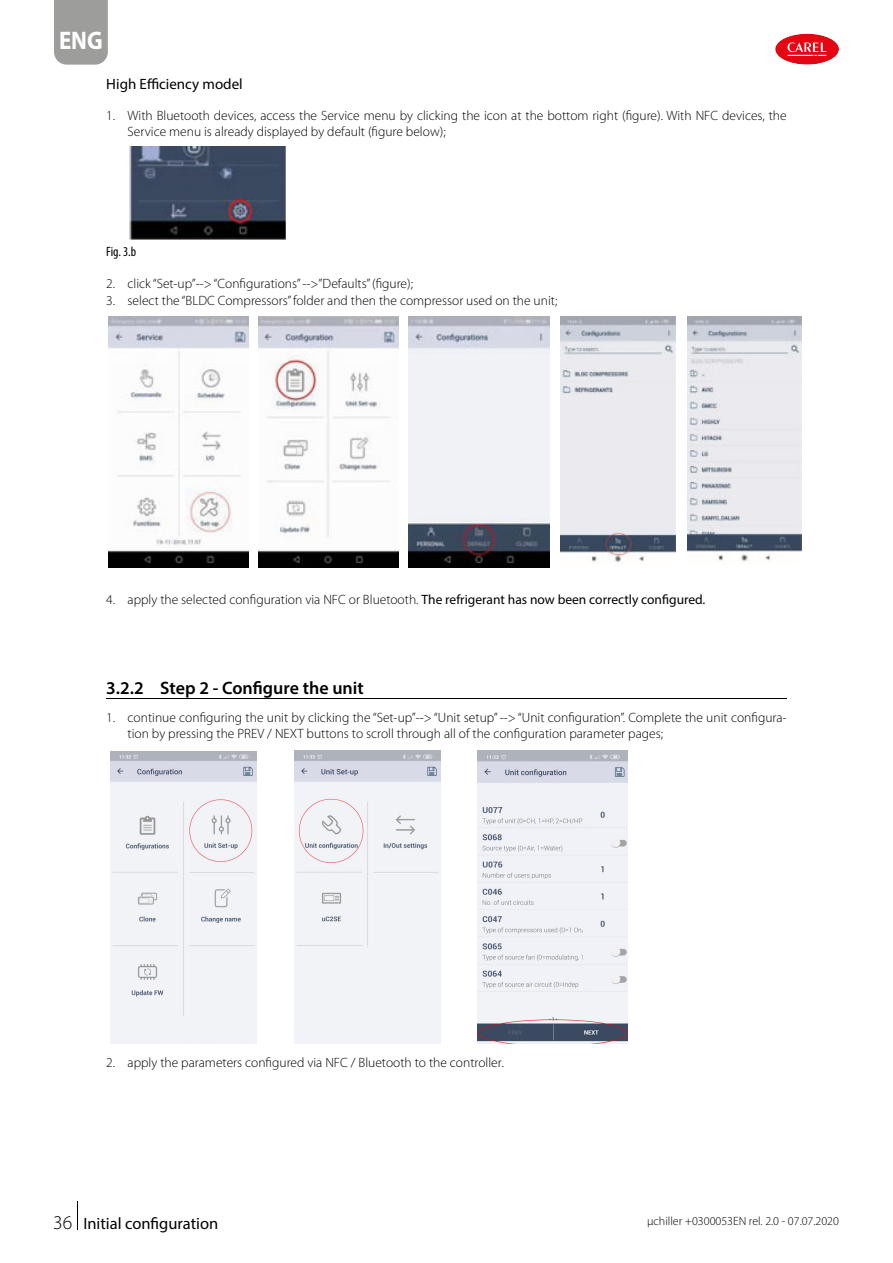
<style>
.page{position:relative;width:893px;height:1263px;background:#fff}
.page>*{position:absolute;margin:0;border:0;box-sizing:border-box;transform-origin:0 0}
.t1{font:700 25.5px "Myriad Pro";color:#fff;scale:.9 1}
.t2{font:300 19.5px "Myriad Pro";color:#000}
.t3{font:600 18px "Myriad Pro";color:#000}
.t4{font:16.5px "Myriad Pro";color:#000}
.t5{font:15px "Myriad Pro";color:#000}
.t6{font:300 13.5px/16.2px "Myriad Pro";color:#000}
.t7{font:condensed 13.5px "Myriad Pro";color:#000}
.t8{font:300 12px "Myriad Pro";color:#000}
.s1{font-weight:400}
</style>
<div class="page">
<div style="left:775px;top:34px;width:64px;height:31px;background:#e30613;border-radius:50%"></div>
<svg style="left:787px;top:42px;width:39px;height:14px"></svg>
<svg style="left:77px;top:1201px;width:1px;height:29px"></svg>
<div style="left:54px;top:0;width:54px;height:65px;background:#9d9d9c"></div>
<hr style="left:106px;top:698px;width:681px;height:1px;background:#000">
<img style="left:130px;top:146px;width:156px;height:94px">
<img style="left:108px;top:317px;width:141px;height:251px">
<img style="left:258px;top:317px;width:140px;height:251px">
<img style="left:409px;top:317px;width:140px;height:251px">
<img style="left:561px;top:317px;width:115px;height:246px">
<img style="left:688px;top:317px;width:114px;height:245px">
<img style="left:111px;top:751px;width:145px;height:292px">
<img style="left:294px;top:750px;width:146px;height:294px">
<img style="left:478px;top:751px;width:150px;height:293px">
<h1 class="t1" style="left:59px;top:31px;width:50px">ENG</h1>
<p class="t5" style="left:106px;top:79px;width:138px">High Efficiency model</p>
<p class="t6" style="left:128px;top:109px;width:661px;text-indent:-21px">1. With Bluetooth devices, access the Service menu by clicking the icon at the bottom right (figure). With NFC devices, the<br>Service menu is already displayed by default (figure below);</p>
<p class="t7" style="left:106px;top:246px;width:32px">Fig. 3.b</p>
<p class="t6" style="left:106px;top:277px;width:308px">2. click “Set-up”--&gt; “Configurations” --&gt;”Defaults” (figure);</p>
<p class="t6" style="left:106px;top:293px;width:453px">3. select the “BLDC Compressors” folder and then the compressor used on the unit;</p>
<p class="t6" style="left:106px;top:592px;width:601px">4. apply the selected configuration via NFC or Bluetooth. <span class="s1">The refrigerant has now been correctly configured.</span></p>
<h3 class="t3" style="left:106px;top:681px;width:259px">3.2.2 Step 2 - Configure the unit</h3>
<p class="t6" style="left:128px;top:711px;width:661px;text-indent:-21px">1. continue configuring the unit by clicking the “Set-up”--&gt; “Unit setup” --&gt; “Unit configuration”. Complete the unit configura&shy;tion by pressing the PREV / NEXT buttons to scroll through all of the configuration parameter pages;</p>
<p class="t6" style="left:106px;top:1055px;width:399px">2. apply the parameters configured via NFC / Bluetooth to the controller.</p>
<h2 class="t2" style="left:53px;top:1215px;width:21px">36</h2>
<p class="t4" style="left:83px;top:1217px;width:137px">Initial configuration</p>
<p class="t8" style="left:647px;top:1216px;width:193px">μchiller +0300053EN rel. 2.0 - 07.07.2020</p>
</div>
